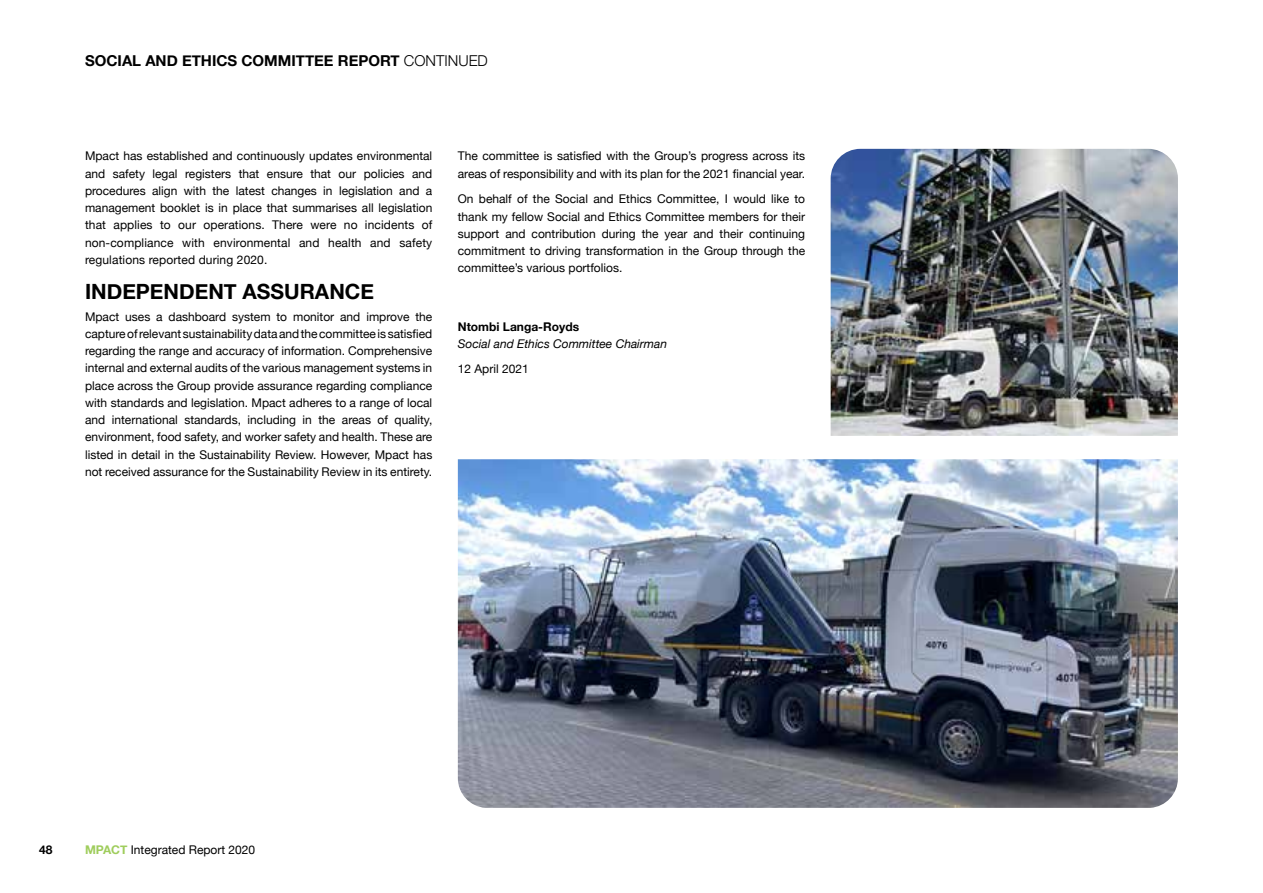
<style>
.page{position:relative;width:1263px;height:893px;background:#fff}
.page>*{position:absolute;margin:0;border:0;box-sizing:border-box;transform-origin:0 0}
.t1{font:700 21px "Helvetica Neue";color:#000}
.t2{font:700 15px "Helvetica Neue";color:#000}
.t3{font:12px/17.2px "Helvetica Neue";color:#000;text-align:justify}
.t4{font:italic 12px "Helvetica Neue";color:#000}
.t5{font:700 12px "Helvetica Neue";color:#000}
.s1{font-weight:300}
.s2{font-weight:700;color:#9fcd5c}
</style>
<div class="page">
<img style="left:831px;top:149px;width:347px;height:287px">
<img style="left:458px;top:459px;width:720px;height:349px">
<p class="t2" style="left:85px;top:49px;width:404px">SOCIAL AND ETHICS COMMITTEE REPORT <span class="s1">CONTINUED</span></p>
<p class="t3" style="left:85px;top:148px;width:349px">Mpact has established and continuously updates environmental and safety legal registers that ensure that our policies and procedures align with the latest changes in legislation and a management booklet is in place that summarises all legislation that applies to our operations. There were no incidents of non-compliance with environmental and health and safety regulations reported during 2020.</p>
<h1 class="t1" style="left:85px;top:275px;width:290px">INDEPENDENT ASSURANCE</h1>
<p class="t3" style="left:85px;top:309px;width:349px">Mpact uses a dashboard system to monitor and improve the capture of relevant sustainability data and the committee is satisfied regarding the range and accuracy of information. Comprehensive internal and external audits of the various management systems in place across the Group provide assurance regarding compliance with standards and legislation. Mpact adheres to a range of local and international standards, including in the areas of quality, environment, food safety, and worker safety and health. These are listed in detail in the Sustainability Review. However, Mpact has not received assurance for the Sustainability Review in its entirety.</p>
<p class="t3" style="left:458px;top:148px;width:349px">The committee is satisfied with the Group’s progress across its areas of responsibility and with its plan for the 2021 financial year.</p>
<p class="t3" style="left:458px;top:191px;width:349px">On behalf of the Social and Ethics Committee, I would like to thank my fellow Social and Ethics Committee members for their support and contribution during the year and their continuing commitment to driving transformation in the Group through the committee’s various portfolios.</p>
<p class="t5" style="left:458px;top:318px;width:123px">Ntombi Langa-Royds</p>
<p class="t4" style="left:458px;top:335px;width:211px">Social and Ethics Committee Chairman</p>
<p class="t3" style="left:458px;top:361px;width:72px">12 April 2021</p>
<p class="t5" style="left:39px;top:840px;width:15px">48</p>
<p class="t3" style="left:85px;top:841px;width:172px"><span class="s2">MPACT</span> Integrated Report 2020</p>
</div>
